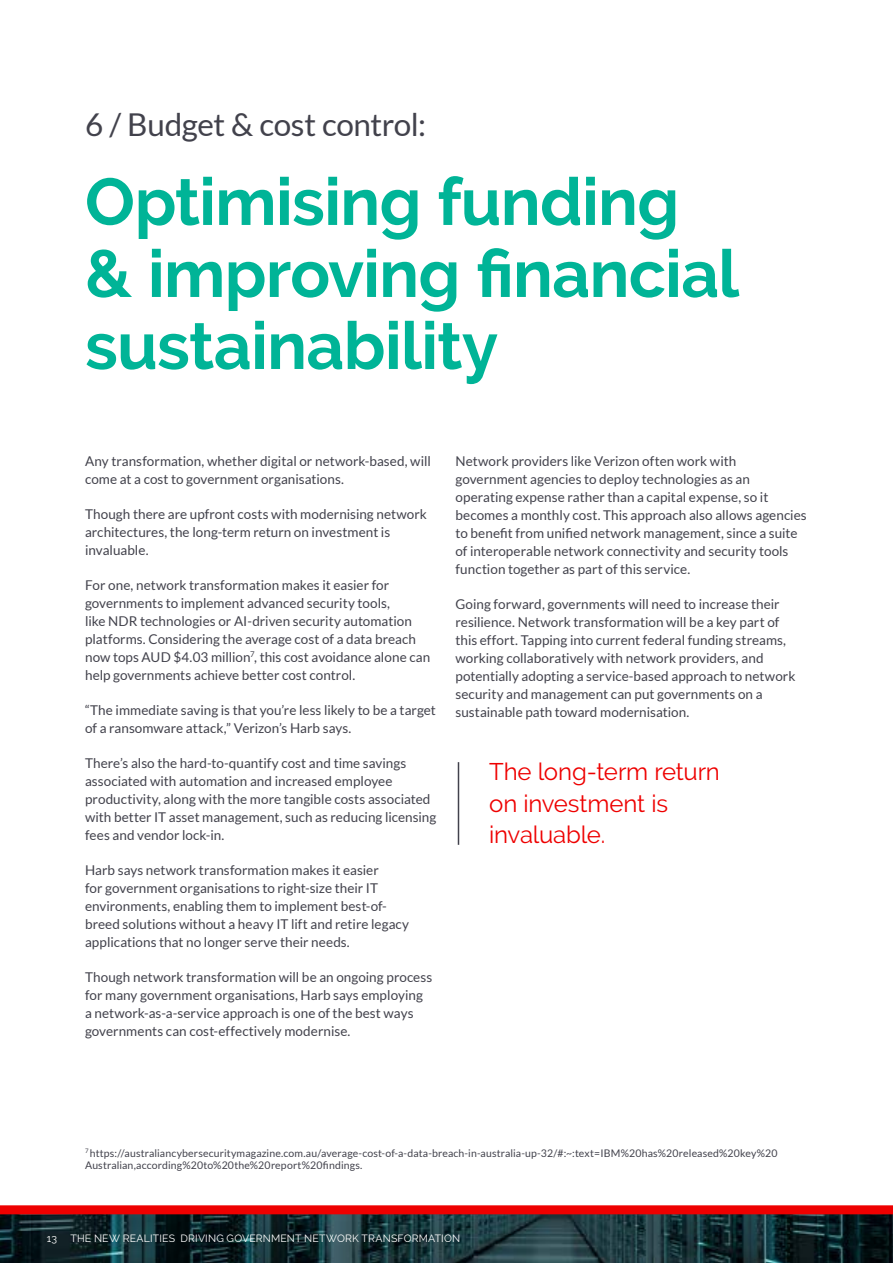
<style>
.page{position:relative;width:893px;height:1263px;background:#fff}
.page>*{position:absolute;margin:0;border:0;box-sizing:border-box;transform-origin:0 0}
.t1{font:700 66px/72px "Raleway";letter-spacing:-.01em;color:#00b497}
.t2{font:31.5px "Lato";letter-spacing:-.015em;color:#42424c}
.t3{font:24px/31.5px "Raleway";letter-spacing:-.005em;color:#e00}
.t4{font:13.5px/18px "Lato";letter-spacing:.005em;color:#42424c}
.t5{font:10.5px/12.6px "Lato";letter-spacing:.01em;color:#42424c}
.t6{font:10.5px "Raleway";letter-spacing:.02em;color:#fff}
</style>
<div class="page">
<img style="left:0;top:1214px;width:893px;height:48px">
<div style="left:0;top:1205px;width:893px;height:9px;background:#e00"></div>
<hr style="left:458px;top:762px;width:1px;height:83px;background:#42424c">
<h2 class="t2" style="left:85px;top:107px;width:342px">6 / Budget &amp; cost control:</h2>
<h1 class="t1" style="left:85px;top:166px;width:656px">Optimising funding &amp; improving financial sustainability</h1>
<p class="t4" style="left:85px;top:452px;width:347px">Any transformation, whether digital or network-based, will come at a cost to government organisations.</p>
<p class="t4" style="left:85px;top:505px;width:343px">Though there are upfront costs with modernising network architectures, the long-term return on investment is invaluable.</p>
<p class="t4" style="left:85px;top:576px;width:347px">For one, network transformation makes it easier for governments to implement advanced security tools,<br>like NDR technologies or AI-driven security automation platforms. Considering the average cost of a data breach now tops AUD $4.03 million<sup>7</sup>, this cost avoidance alone can help governments achieve better cost control.</p>
<p class="t4" style="left:85px;top:701px;width:352px">“The immediate saving is that you’re less likely to be a target of a ransomware attack,” Verizon’s Harb says.</p>
<p class="t4" style="left:85px;top:754px;width:353px">There’s also the hard-to-quantify cost and time savings associated with automation and increased employee productivity, along with the more tangible costs associated with better IT asset management, such as reducing licensing fees and vendor lock-in.</p>
<p class="t4" style="left:85px;top:861px;width:326px">Harb says network transformation makes it easier<br>for government organisations to right-size their IT environments, enabling them to implement best-of&shy;breed solutions without a heavy IT lift and retire legacy applications that no longer serve their needs.</p>
<p class="t4" style="left:85px;top:968px;width:349px">Though network transformation will be an ongoing process for many government organisations, Harb says employing a network-as-a-service approach is one of the best ways governments can cost-effectively modernise.</p>
<p class="t4" style="left:455px;top:452px;width:353px">Network providers like Verizon often work with government agencies to deploy technologies as an operating expense rather than a capital expense, so it becomes a monthly cost. This approach also allows agencies to benefit from unified network management, since a suite of interoperable network connectivity and security tools function together as part of this service.</p>
<p class="t4" style="left:455px;top:595px;width:341px">Going forward, governments will need to increase their resilience. Network transformation will be a key part of this effort. Tapping into current federal funding streams, working collaboratively with network providers, and potentially adopting a service-based approach to network security and management can put governments on a sustainable path toward modernisation.</p>
<h3 class="t3" style="left:489px;top:756px;width:232px">The long-term return on investment is invaluable.</h3>
<p class="t5" style="left:85px;top:1146px;width:694px"><sup>7</sup> https://australiancybersecuritymagazine.com.au/average-cost-of-a-data-breach-in-australia-up-32/#:~:text=IBM%20has%20released%20key%20<br>Australian,according%20to%20the%20report%20findings.</p>
<p class="t6" style="left:47px;top:1233px;width:12px">13</p>
<p class="t6" style="left:70px;top:1233px;width:391px">THE NEW REALITIES DRIVING GOVERNMENT NETWORK TRANSFORMATION</p>
</div>
